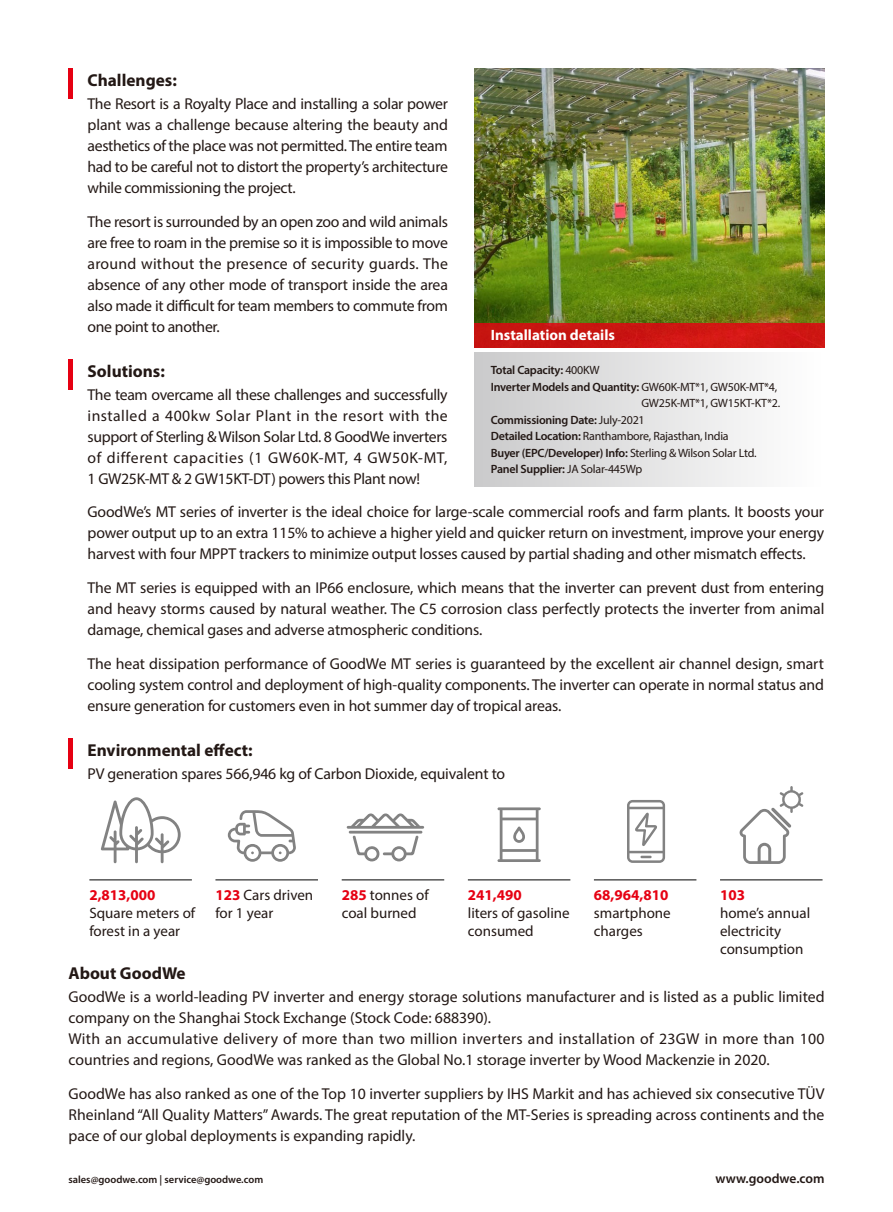
<style>
.page{position:relative;width:893px;height:1212px;background:#fff}
.page>*{position:absolute;margin:0;border:0;box-sizing:border-box;transform-origin:0 0}
.t1{font:700 17.25px "Myriad Pro";color:#231815}
.t2{font:15.75px/21px "Myriad Pro";letter-spacing:-.005em;color:#231815;text-align:justify}
.t3{font:15px/18px "Myriad Pro";color:#231815}
.t4{font:700 15px "Myriad Pro";color:#e60012}
.t5{font:700 15px "Myriad Pro";color:#fff}
.t6{font:600 13.5px "Myriad Pro";color:#231815}
.t7{font:600 12px "Myriad Pro";letter-spacing:-.02em;color:#231815}
.t8{font:12px "Myriad Pro";letter-spacing:-.02em;color:#231815}
.t9{font:600 10.5px "Myriad Pro";color:#231815}
.s1{font-weight:400}
.s2{font-weight:600}
.s3{font-weight:700;color:#e60012}
</style>
<div class="page">
<div style="left:68px;top:739px;width:5px;height:30px;background:#e60012"></div>
<svg style="left:101px;top:797px;width:80px;height:66px"></svg>
<hr style="left:89px;top:880px;width:103px;height:1px;background:#000">
<hr style="left:349px;top:831px;width:73px;height:2px;background:#828282">
<svg style="left:353px;top:835px;width:66px;height:26px"></svg>
<svg style="left:347px;top:813px;width:77px;height:16px"></svg>
<svg style="left:497px;top:807px;width:44px;height:55px"></svg>
<svg style="left:739px;top:786px;width:64px;height:78px"></svg>
<svg style="left:627px;top:800px;width:38px;height:63px"></svg>
<hr style="left:215px;top:880px;width:103px;height:1px;background:#000">
<svg style="left:228px;top:810px;width:68px;height:52px"></svg>
<hr style="left:720px;top:880px;width:102px;height:1px;background:#000">
<hr style="left:594px;top:880px;width:102px;height:1px;background:#000">
<hr style="left:468px;top:880px;width:102px;height:1px;background:#000">
<hr style="left:342px;top:880px;width:102px;height:1px;background:#000">
<div style="left:68px;top:359px;width:5px;height:30px;background:#e60012"></div>
<div style="left:68px;top:68px;width:5px;height:31px;background:#e60012"></div>
<img style="left:474px;top:68px;width:350px;height:255px">
<div style="left:474px;top:323px;width:350px;height:25px;background:#cb1612"></div>
<div style="left:474px;top:352px;width:350px;height:134px;background:linear-gradient(to right,#cacacb,#fff)"></div>
<p class="t1" style="left:88px;top:69px;width:91px">Challenges:</p>
<p class="t2" style="left:88px;top:93px;width:362px">The Resort is a Royalty Place and installing a solar power plant was a challenge because altering the beauty and aesthetics of the place was not permitted. The entire team had to be careful not to distort the property’s architecture while commissioning the project.</p>
<p class="t2" style="left:88px;top:210px;width:362px">The resort is surrounded by an open zoo and wild animals are free to roam in the premise so it is impossible to move around without the presence of security guards. The absence of any other mode of transport inside the area also made it difficult for team members to commute from one point to another.</p>
<p class="t5" style="left:491px;top:325px;width:126px">Installation details</p>
<p class="t7" style="left:491px;top:362px;width:110px">Total Capacity: <span class="s1">400KW</span></p>
<p class="t7" style="left:491px;top:379px;width:288px">Inverter Models and Quantity: <span class="s1">GW60K-MT*1, GW50K-MT*4,</span></p>
<p class="t8" style="left:641px;top:396px;width:140px">GW25K-MT*1, GW15KT-KT*2.</p>
<p class="t7" style="left:491px;top:412px;width:156px">Commissioning Date: <span class="s1">July-2021</span></p>
<p class="t8" style="left:491px;top:429px;width:239px"><span class="s2">Detailed Location:</span> Ranthambore, Rajasthan, India</p>
<p class="t7" style="left:491px;top:445px;width:267px">Buyer (EPC/Developer) Info: <span class="s1">Sterling &amp; Wilson Solar Ltd.</span></p>
<p class="t7" style="left:491px;top:461px;width:153px">Panel Supplier: <span class="s1">JA Solar-445Wp</span></p>
<p class="t1" style="left:88px;top:360px;width:79px">Solutions:</p>
<p class="t2" style="left:88px;top:383px;width:362px">The team overcame all these challenges and successfully installed a 400kw Solar Plant in the resort with the support of Sterling &amp; Wilson Solar Ltd. 8 GoodWe inverters of different capacities (1 GW60K-MT, 4 GW50K-MT, 1 GW25K-MT &amp; 2 GW15KT-DT) powers this Plant now!</p>
<p class="t2" style="left:88px;top:501px;width:738px">GoodWe’s MT series of inverter is the ideal choice for large-scale commercial roofs and farm plants. It boosts your power output up to an extra 115% to achieve a higher yield and quicker return on investment, improve your energy harvest with four MPPT trackers to minimize output losses caused by partial shading and other mismatch effects.</p>
<p class="t2" style="left:88px;top:577px;width:738px">The MT series is equipped with an IP66 enclosure, which means that the inverter can prevent dust from entering and heavy storms caused by natural weather. The C5 corrosion class perfectly protects the inverter from animal damage, chemical gases and adverse atmospheric conditions.</p>
<p class="t2" style="left:88px;top:653px;width:738px">The heat dissipation performance of GoodWe MT series is guaranteed by the excellent air channel design, smart cooling system control and deployment of high-quality components. The inverter can operate in normal status and ensure generation for customers even in hot summer day of tropical areas.</p>
<p class="t1" style="left:88px;top:739px;width:167px">Environmental effect:</p>
<p class="t2" style="left:88px;top:763px;width:419px">PV generation spares 566,946 kg of Carbon Dioxide, equivalent to</p>
<p class="t4" style="left:89px;top:885px;width:68px">2,813,000</p>
<p class="t3" style="left:89px;top:904px;width:107px">Square meters of forest in a year</p>
<p class="t3" style="left:215px;top:886px;width:99px"><span class="s3">123</span> Cars driven for 1 year</p>
<p class="t3" style="left:342px;top:886px;width:89px"><span class="s3">285</span> tonnes of coal burned</p>
<p class="t4" style="left:468px;top:885px;width:55px">241,490</p>
<p class="t3" style="left:468px;top:904px;width:103px">liters of gasoline consumed</p>
<p class="t4" style="left:594px;top:885px;width:76px">68,964,810</p>
<p class="t3" style="left:594px;top:904px;width:78px">smartphone charges</p>
<p class="t4" style="left:720px;top:885px;width:26px">103</p>
<p class="t3" style="left:720px;top:904px;width:92px">home’s annual electricity consumption</p>
<p class="t1" style="left:68px;top:962px;width:119px">About GoodWe</p>
<p class="t2" style="left:68px;top:986px;width:758px;text-align:left">GoodWe is a world-leading PV inverter and energy storage solutions manufacturer and is listed as a public limited company on the Shanghai Stock Exchange (Stock Code: 688390).<br>With an accumulative delivery of more than two million inverters and installation of 23GW in more than 100 countries and regions, GoodWe was ranked as the Global No.1 storage inverter by Wood Mackenzie in 2020.</p>
<p class="t2" style="left:68px;top:1083px;width:758px">GoodWe has also ranked as one of the Top 10 inverter suppliers by IHS Markit and has achieved six consecutive TÜV Rheinland “All Quality Matters” Awards. The great reputation of the MT-Series is spreading across continents and the pace of our global deployments is expanding rapidly.</p>
<p class="t9" style="left:68px;top:1173px;width:196px">sales@goodwe.com | service@goodwe.com</p>
<p class="t6" style="left:715px;top:1170px;width:111px">www.goodwe.com</p>
</div>
